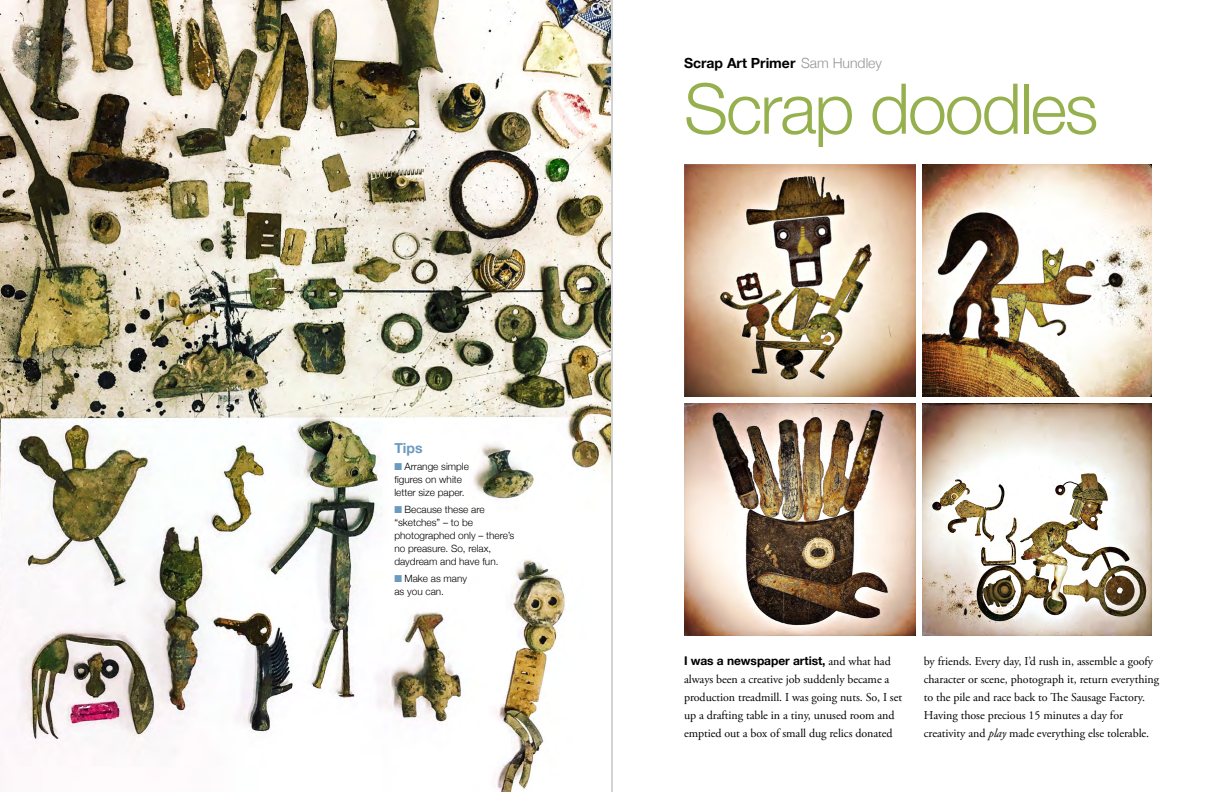
<style>
.page{position:relative;width:1224px;height:792px;background:#fff}
.page>*{position:absolute;margin:0;border:0;box-sizing:border-box;transform-origin:0 0}
.t1{font:300 70px "Helvetica Neue";letter-spacing:-.03em;color:#95b04d}
.t2{font:700 14px "Helvetica Neue";color:#000}
.t3{font:700 14px "Helvetica Neue";color:#6b9abf}
.t4{font:12px/18px "Adobe Garamond Pro";letter-spacing:-.005em;color:#000}
.t5{font:700 12px "Helvetica Neue";letter-spacing:-.005em;color:#000}
.t6{font:300 10px/13px "Helvetica Neue";color:#000}
.s1{color:#6b9abf}
.s2{font-weight:300;color:#939598}
.s3{font-family:"Adobe Garamond Pro";font-weight:400}
.s4{font-style:italic}
</style>
<div class="page">
<img style="left:0;top:0;width:612px;height:792px">
<img style="left:684px;top:164px;width:231px;height:232px">
<img style="left:684px;top:403px;width:231px;height:233px">
<img style="left:922px;top:164px;width:230px;height:232px">
<img style="left:922px;top:403px;width:230px;height:233px">
<hr style="left:612px;top:0;width:1px;height:792px;background:#d1d3d4">
<div style="left:391px;top:440px;width:77px;height:157px;background:#fff"></div>
<div style="left:394px;top:440px;width:128px;height:179px;background:#fff"></div>
<p class="t3" style="left:394px;top:437px;width:30px">Tips</p>
<p class="t6" style="left:394px;top:460px;width:76px"><span class="s1">■</span> Arrange simple figures on white letter size paper.</p>
<p class="t6" style="left:394px;top:503px;width:122px"><span class="s1">■</span> Because these are “sketches” – to be photographed only – there’s no preasure. So, relax, daydream and have fun.</p>
<p class="t6" style="left:394px;top:572px;width:74px"><span class="s1">■</span> Make as many as you can.</p>
<p class="t2" style="left:684px;top:52px;width:200px">Scrap Art Primer <span class="s2">Sam Hundley</span></p>
<h1 class="t1" style="left:684px;top:52px;width:416px">Scrap doodles</h1>
<p class="t5" style="left:684px;top:651px;width:208px">I was a newspaper artist, <span class="s3">and what had</span></p>
<p class="t4" style="left:684px;top:670px;width:220px">always been a creative job suddenly became a production treadmill. I was going nuts. So, I set up a drafting table in a tiny, unused room and emptied out a box of small dug relics donated</p>
<p class="t4" style="left:924px;top:653px;width:237px">by friends. Every day, I’d rush in, assemble a goofy character or scene, photograph it, return everything to the pile and race back to The Sausage Factory.<br>Having those precious 15 minutes a day for creativity and <span class="s4">play</span> made everything else tolerable.</p>
</div>
